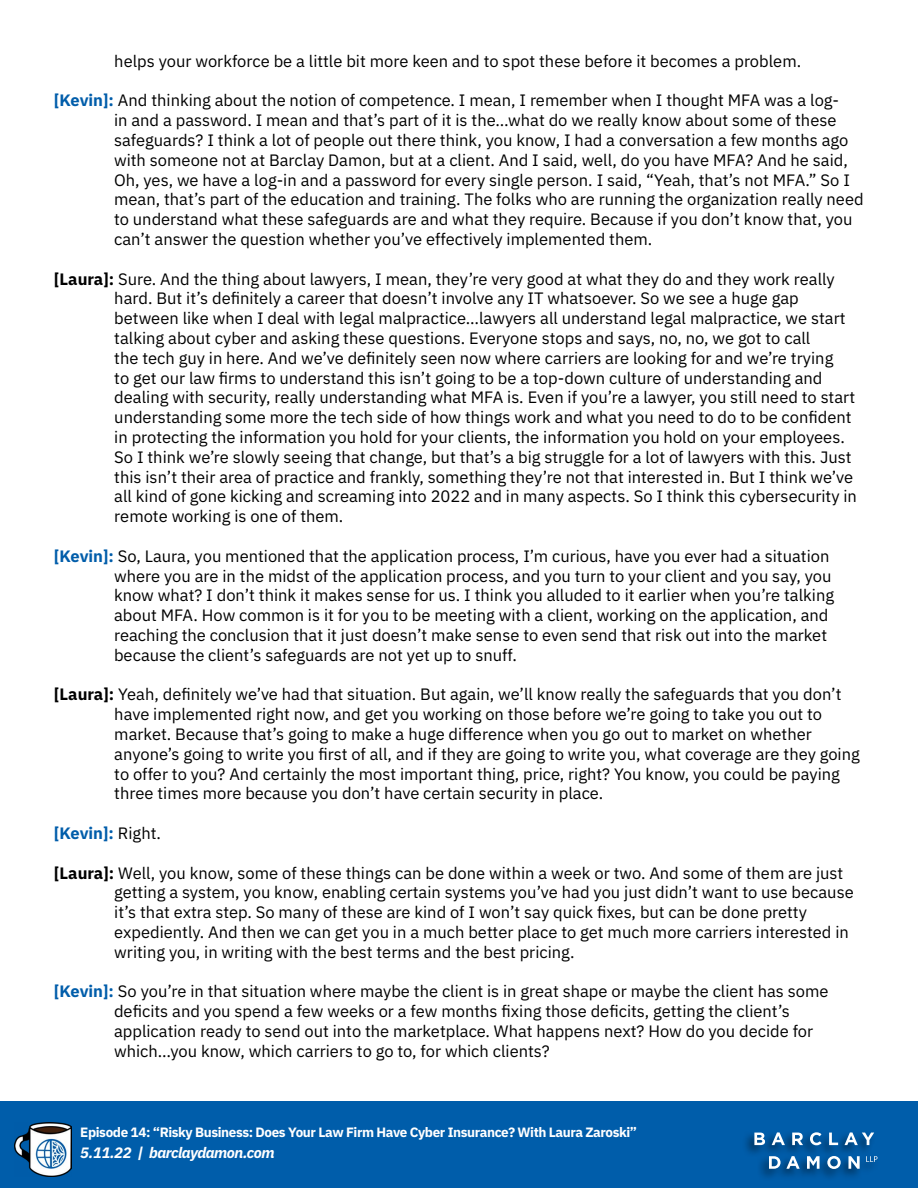
<style>
.page{position:relative;width:918px;height:1188px;background:#fff}
.page>*{position:absolute;margin:0;border:0;box-sizing:border-box;transform-origin:0 0}
.t1{font:16.5px/19.8px "IBM Plex Sans";color:#000}
.t2{font:700 16.5px "IBM Plex Sans";letter-spacing:-.005em;color:#005daa}
.t3{font:italic 700 15px "IBM Plex Sans";letter-spacing:-.03em;color:#fff}
.t4{font:700 13.5px "IBM Plex Sans";letter-spacing:-.03em;color:#fff}
.s1{font-weight:700;color:#005daa}
.s2{font-weight:700}
.s3{font-weight:400;color:#000}
</style>
<div class="page">
<div style="left:0;top:1102px;width:918px;height:86px;background:#005daa"></div>
<img style="left:15px;top:1123px;width:56px;height:53px">
<div style="left:742px;top:1130px;width:138px;height:51px;background:#000;opacity:.55"></div>
<svg style="left:866px;top:1156px;width:11px;height:6px"></svg>
<svg style="left:754px;top:1133px;width:11px;height:12px"></svg>
<svg style="left:772px;top:1132px;width:13px;height:13px"></svg>
<svg style="left:792px;top:1133px;width:11px;height:12px"></svg>
<svg style="left:810px;top:1132px;width:12px;height:13px"></svg>
<svg style="left:829px;top:1133px;width:9px;height:12px"></svg>
<svg style="left:845px;top:1132px;width:29px;height:13px"></svg>
<svg style="left:769px;top:1156px;width:31px;height:13px"></svg>
<svg style="left:807px;top:1156px;width:13px;height:13px"></svg>
<svg style="left:827px;top:1156px;width:14px;height:13px"></svg>
<svg style="left:848px;top:1156px;width:12px;height:13px"></svg>
<p class="t1" style="left:114px;top:50px;width:688px">helps your workforce be a little bit more keen and to spot these before it becomes a problem.</p>
<p class="t1" style="left:114px;top:89px;width:751px;text-indent:-60px"><span class="s1">[Kevin]:</span> And thinking about the notion of competence. I mean, I remember when I thought MFA was a log-<br>in and a password. I mean and that’s part of it is the…what do we really know about some of these safeguards? I think a lot of people out there think, you know, I had a conversation a few months ago with someone not at Barclay Damon, but at a client. And I said, well, do you have MFA? And he said, Oh, yes, we have a log-in and a password for every single person. I said, “Yeah, that’s not MFA.” So I mean, that’s part of the education and training. The folks who are running the organization really need to understand what these safeguards are and what they require. Because if you don’t know that, you can’t answer the question whether you’ve effectively implemented them.</p>
<p class="t1" style="left:114px;top:268px;width:744px;text-indent:-60px"><span class="s2">[Laura]:</span> Sure. And the thing about lawyers, I mean, they’re very good at what they do and they work really hard. But it’s definitely a career that doesn’t involve any IT whatsoever. So we see a huge gap between like when I deal with legal malpractice…lawyers all understand legal malpractice, we start talking about cyber and asking these questions. Everyone stops and says, no, no, we got to call<br>the tech guy in here. And we’ve definitely seen now where carriers are looking for and we’re trying<br>to get our law firms to understand this isn’t going to be a top-down culture of understanding and dealing with security, really understanding what MFA is. Even if you’re a lawyer, you still need to start understanding some more the tech side of how things work and what you need to do to be confident in protecting the information you hold for your clients, the information you hold on your employees.<br>So I think we’re slowly seeing that change, but that’s a big struggle for a lot of lawyers with this. Just this isn’t their area of practice and frankly, something they’re not that interested in. But I think we’ve all kind of gone kicking and screaming into 2022 and in many aspects. So I think this cybersecurity in remote working is one of them.</p>
<p class="t1" style="left:114px;top:545px;width:722px;text-indent:-60px"><span class="s1">[Kevin]:</span> So, Laura, you mentioned that the application process, I’m curious, have you ever had a situation where you are in the midst of the application process, and you turn to your client and you say, you know what? I don’t think it makes sense for us. I think you alluded to it earlier when you’re talking about MFA. How common is it for you to be meeting with a client, working on the application, and reaching the conclusion that it just doesn’t make sense to even send that risk out into the market because the client’s safeguards are not yet up to snuff.</p>
<p class="t1" style="left:114px;top:683px;width:747px;text-indent:-60px"><span class="s2">[Laura]:</span> Yeah, definitely we’ve had that situation. But again, we’ll know really the safeguards that you don’t have implemented right now, and get you working on those before we’re going to take you out to market. Because that’s going to make a huge difference when you go out to market on whether anyone’s going to write you first of all, and if they are going to write you, what coverage are they going to offer to you? And certainly the most important thing, price, right? You know, you could be paying three times more because you don’t have certain security in place.</p>
<p class="t2" style="left:54px;top:820px;width:109px">[Kevin]: <span class="s3">Right.</span></p>
<p class="t1" style="left:114px;top:862px;width:741px;text-indent:-60px"><span class="s2">[Laura]:</span> Well, you know, some of these things can be done within a week or two. And some of them are just getting a system, you know, enabling certain systems you’ve had you just didn’t want to use because it’s that extra step. So many of these are kind of I won’t say quick fixes, but can be done pretty expediently. And then we can get you in a much better place to get much more carriers interested in writing you, in writing with the best terms and the best pricing.</p>
<p class="t1" style="left:114px;top:980px;width:716px;text-indent:-60px"><span class="s1">[Kevin]:</span> So you’re in that situation where maybe the client is in great shape or maybe the client has some deficits and you spend a few weeks or a few months fixing those deficits, getting the client’s application ready to send out into the marketplace. What happens next? How do you decide for which…you know, which carriers to go to, for which clients?</p>
<p class="t4" style="left:80px;top:1121px;width:558px">Episode 14: “Risky Business: Does Your Law Firm Have Cyber Insurance? With Laura Zaroski”</p>
<p class="t3" style="left:80px;top:1140px;width:196px">5.11.22 | barclaydamon.com</p>
</div>
